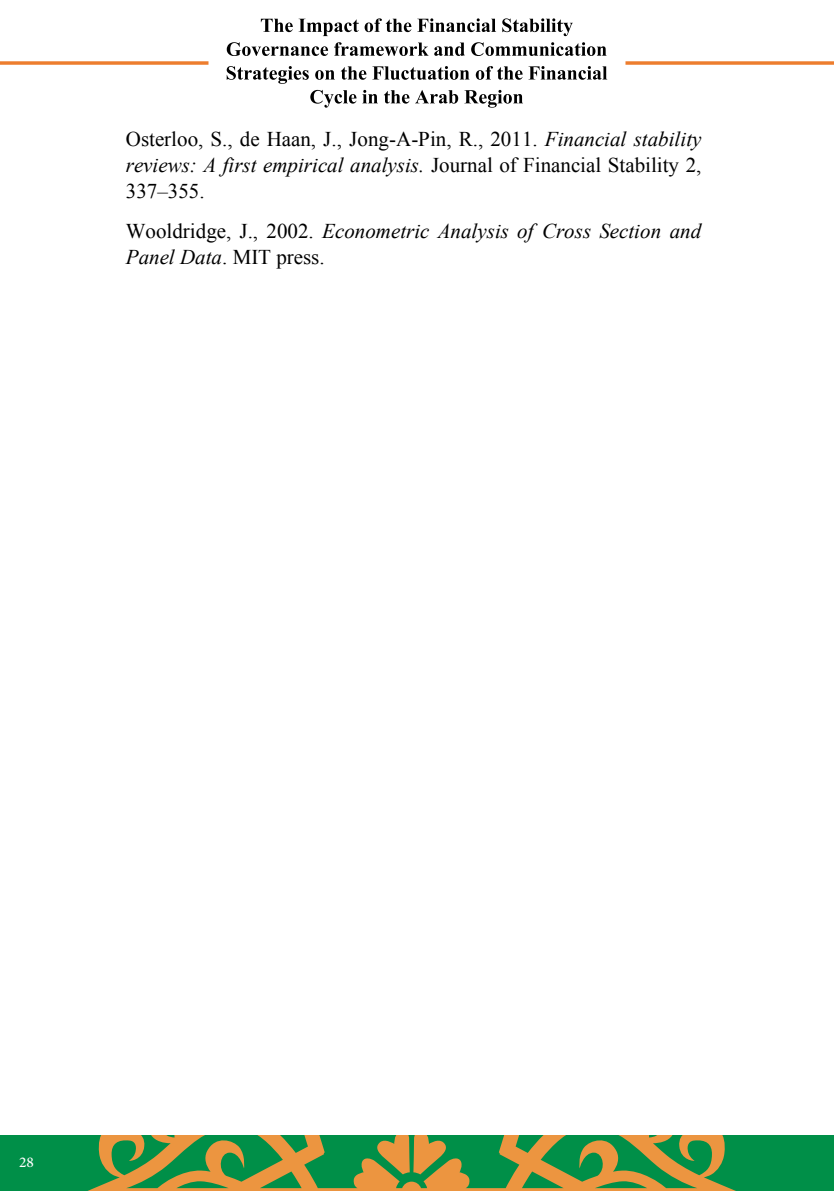
<style>
.page{position:relative;width:834px;height:1191px;background:#fff}
.page>*{position:absolute;margin:0;border:0;box-sizing:border-box;transform-origin:0 0}
.t1{font:21px/26.1px "Times New Roman";color:#000;text-align:justify}
.t2{font:italic 21px/26.1px "Times New Roman";color:#000}
.t3{font:21px "Adobe Arabic";color:#fff}
.s1{font-style:italic}
.s2{font-style:normal}
</style>
<div class="page">
<div style="left:1px;top:1135px;width:832px;height:56px;background:#008f48"></div>
<svg style="left:90px;top:1135px;width:644px;height:55px"></svg>
<hr style="left:833px;top:1135px;width:1px;height:56px;background:#008f48">
<svg style="left:625px;top:61px;width:208px;height:4px"></svg>
<svg style="left:0;top:61px;width:208px;height:4px"></svg>
<svg style="left:261px;top:19px;width:97px;height:17px"></svg>
<svg style="left:364px;top:18px;width:47px;height:14px"></svg>
<svg style="left:417px;top:18px;width:79px;height:14px"></svg>
<svg style="left:502px;top:18px;width:70px;height:18px"></svg>
<svg style="left:227px;top:42px;width:101px;height:14px"></svg>
<svg style="left:334px;top:42px;width:94px;height:14px"></svg>
<svg style="left:434px;top:43px;width:31px;height:13px"></svg>
<svg style="left:471px;top:42px;width:135px;height:14px"></svg>
<svg style="left:227px;top:66px;width:82px;height:18px"></svg>
<svg style="left:315px;top:70px;width:20px;height:10px"></svg>
<svg style="left:341px;top:66px;width:25px;height:14px"></svg>
<svg style="left:372px;top:66px;width:97px;height:14px"></svg>
<svg style="left:475px;top:66px;width:47px;height:14px"></svg>
<svg style="left:528px;top:66px;width:79px;height:14px"></svg>
<svg style="left:310px;top:90px;width:46px;height:18px"></svg>
<svg style="left:362px;top:90px;width:16px;height:13px"></svg>
<svg style="left:384px;top:90px;width:25px;height:14px"></svg>
<svg style="left:415px;top:90px;width:43px;height:14px"></svg>
<svg style="left:464px;top:90px;width:59px;height:18px"></svg>
<p class="t1" style="left:126px;top:125px;width:577px">Osterloo, S., de Haan, J., Jong-A-Pin, R., 2011. <span class="s1">Financial stability reviews: A first empirical analysis.</span> Journal of Financial Stability 2, 337–355.</p>
<p class="t2" style="left:126px;top:217px;width:576px"><span class="s2">Wooldridge, J., 2002.</span> Econometric Analysis of Cross Section and<br>Panel Data<span class="s2">. MIT press.</span></p>
<p class="t3" style="left:19px;top:1147px;width:16px">28</p>
</div>
